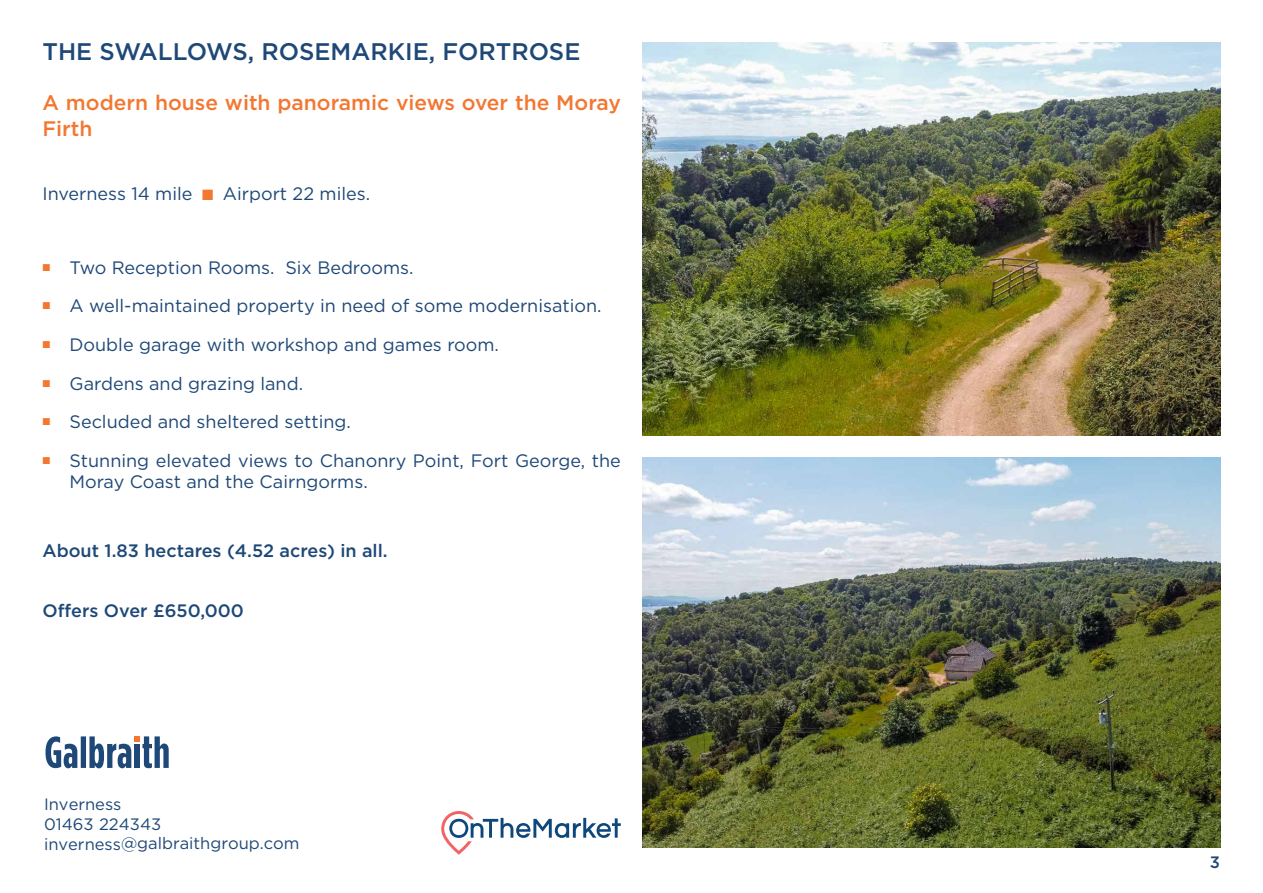
<style>
.page{position:relative;width:1263px;height:893px;background:#fff}
.page>*{position:absolute;margin:0;border:0;box-sizing:border-box;transform-origin:0 0}
.t1{font:500 24px "Gotham HTF";color:#1e4877}
.t2{font:500 21px/25.2px "Gotham HTF";color:#f37731}
.t3{font:18px/21.6px "Gotham HTF";color:#1e4877}
.t4{font:500 18px "Gotham HTF";color:#1e4877}
.t5{font:16.5px "Gotham HTF";color:#1e4877}
.t6{font:500 16.5px "Gotham HTF";color:#1e4877}
.s1{font-family:"Proxima Nova";font-weight:700;color:#f37731}
</style>
<div class="page">
<svg style="left:46px;top:736px;width:123px;height:32px"></svg>
<div style="left:135px;top:744px;width:5px;height:24px;background:#1e4877"></div>
<img style="left:642px;top:42px;width:578px;height:394px">
<img style="left:642px;top:457px;width:578px;height:391px">
<svg style="left:441px;top:811px;width:180px;height:44px"></svg>
<p class="t1" style="left:43px;top:38px;width:539px">THE SWALLOWS, ROSEMARKIE, FORTROSE</p>
<p class="t2" style="left:43px;top:90px;width:580px">A modern house with panoramic views over the Moray<br>Firth</p>
<p class="t3" style="left:43px;top:183px;width:329px">Inverness 14 mile <span class="s1">■</span> Airport 22 miles.</p>
<p class="t3" style="left:43px;top:256px;width:373px"><sup>■</sup> Two Reception Rooms. Six Bedrooms.</p>
<p class="t3" style="left:43px;top:295px;width:560px"><sup>■</sup> A well-maintained property in need of some modernisation.</p>
<p class="t3" style="left:43px;top:334px;width:458px"><sup>■</sup> Double garage with workshop and games room.</p>
<p class="t3" style="left:43px;top:372px;width:262px"><sup>■</sup> Gardens and grazing land.</p>
<p class="t3" style="left:43px;top:411px;width:310px"><sup>■</sup> Secluded and sheltered setting.</p>
<p class="t3" style="left:70px;top:449px;width:553px;text-indent:-27px"><sup>■</sup> Stunning elevated views to Chanonry Point, Fort George, the<br>Moray Coast and the Cairngorms.</p>
<p class="t4" style="left:43px;top:540px;width:347px">About 1.83 hectares (4.52 acres) in all.</p>
<p class="t4" style="left:43px;top:601px;width:203px">Offers Over £650,000</p>
<p class="t5" style="left:44px;top:795px;width:79px">Inverness</p>
<p class="t5" style="left:44px;top:815px;width:119px">01463 224343</p>
<p class="t5" style="left:44px;top:834px;width:257px">inverness@galbraithgroup.com</p>
<p class="t6" style="left:1210px;top:853px;width:12px">3</p>
</div>
